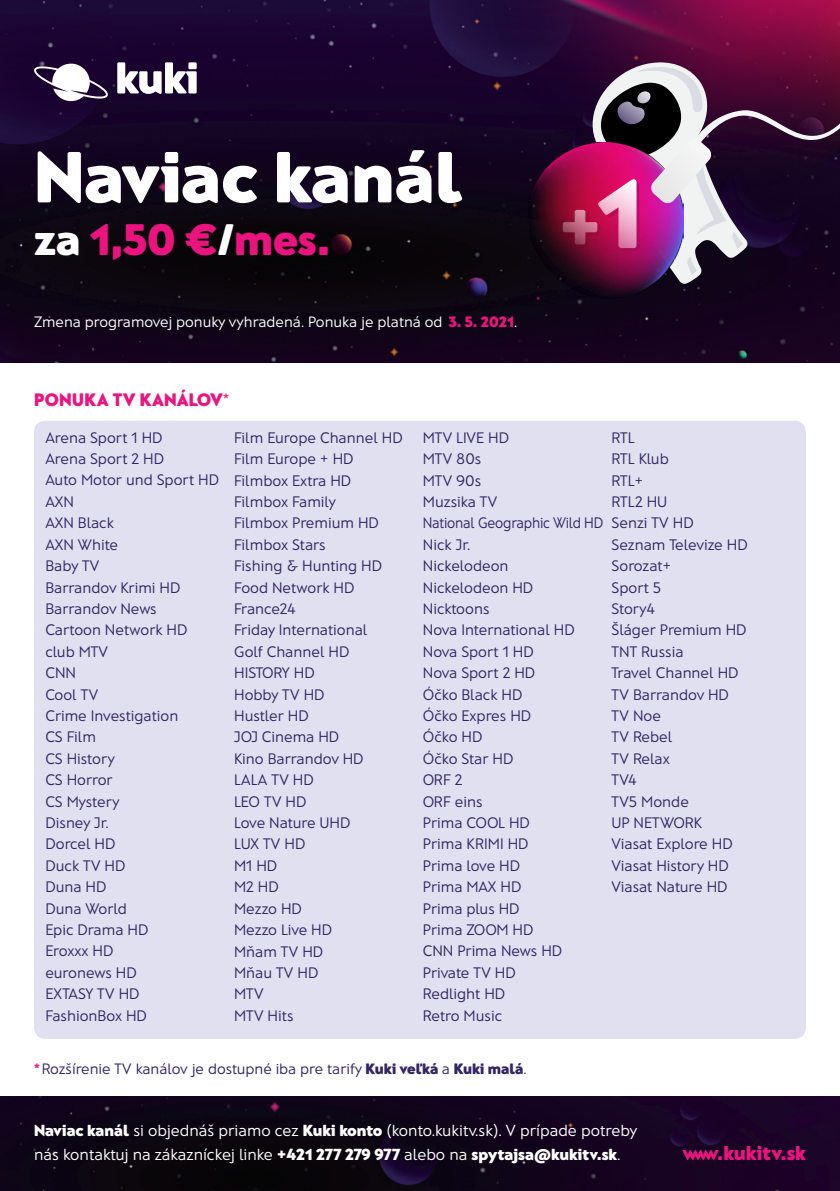
<style>
.page{position:relative;width:840px;height:1191px;background:#fff}
.page>*{position:absolute;margin:0;border:0;box-sizing:border-box;transform-origin:0 0}
.t1{font:800 72px "Franz Sans";letter-spacing:-.005em;color:#fff}
.t2{font:800 44px "Franz Sans";color:#eb147f}
.t3{font:800 20px "Franz Sans";color:#eb147f}
.t4{font:800 18px "Franz Sans";letter-spacing:.02em;color:#eb147f}
.t5{font:300 16px/24px "Franz Sans";color:#fff}
.t6{font:300 15.2px/21.4px "Franz Sans";color:#332664}
.t7{font:300 15px "Franz Sans";color:#332664}
.t8{font:300 15px "Franz Sans";color:#fff}
.s1{color:#fff}
.s2{font-weight:800;color:#eb147f}
.s3{font-weight:300}
.s4{font-weight:700;color:#eb147f}
.s5{font-weight:800}
</style>
<div class="page">
<img style="left:0;top:1096px;width:839px;height:95px">
<img style="left:0;top:0;width:839px;height:363px">
<img style="left:280px;top:0;width:559px;height:194px">
<div style="left:34px;top:421px;width:771px;height:617px;background:#e0e0f0;border-radius:11px"></div>
<img style="left:527px;top:142px;width:155px;height:156px">
<img style="left:562px;top:62px;width:277px;height:222px">
<svg style="left:34px;top:64px;width:74px;height:37px"></svg>
<svg style="left:117px;top:62px;width:79px;height:32px"></svg>
<h1 class="t1" style="left:34px;top:134px;width:429px">Naviac kanál</h1>
<h2 class="t2" style="left:34px;top:213px;width:297px"><span class="s1">za</span> 1,50 €<span class="s1">/</span>mes.</h2>
<p class="t8" style="left:34px;top:313px;width:484px">Zmena programovej ponuky vyhradená. Ponuka je platná od <span class="s2">3. 5. 2021</span>.</p>
<p class="t4" style="left:34px;top:388px;width:197px">Ponuka TV kanálov<span class="s3">*</span></p>
<p class="t6" style="left:45px;top:427px;width:175px">Arena Sport 1 HD<br>Arena Sport 2 HD<br>Auto Motor und Sport HD<br>AXN<br>AXN Black<br>AXN White<br>Baby TV<br>Barrandov Krimi HD<br>Barrandov News<br>Cartoon Network HD club MTV<br>CNN<br>Cool TV<br>Crime Investigation<br>CS Film<br>CS History<br>CS Horror<br>CS Mystery<br>Disney Jr.<br>Dorcel HD<br>Duck TV HD<br>Duna HD<br>Duna World<br>Epic Drama HD<br>Eroxxx HD<br>euronews HD<br>EXTASY TV HD<br>FashionBox HD</p>
<p class="t6" style="left:234px;top:427px;width:170px">Film Europe Channel HD<br>Film Europe + HD<br>Filmbox Extra HD<br>Filmbox Family<br>Filmbox Premium HD<br>Filmbox Stars<br>Fishing &amp; Hunting HD<br>Food Network HD<br>France24<br>Friday International<br>Golf Channel HD<br>HISTORY HD<br>Hobby TV HD<br>Hustler HD<br>JOJ Cinema HD<br>Kino Barrandov HD<br>LALA TV HD<br>LEO TV HD<br>Love Nature UHD<br>LUX TV HD<br>M1 HD<br>M2 HD<br>Mezzo HD<br>Mezzo Live HD<br>Mňam TV HD<br>Mňau TV HD<br>MTV<br>MTV Hits</p>
<p class="t6" style="left:422px;top:427px;width:182px">MTV LIVE HD<br>MTV 80s<br>MTV 90s<br>Muzsika TV<br>National Geographic Wild HD<br>Nick Jr.<br>Nickelodeon<br>Nickelodeon HD<br>Nicktoons<br>Nova International HD<br>Nova Sport 1 HD<br>Nova Sport 2 HD<br>Óčko Black HD<br>Óčko Expres HD<br>Óčko HD<br>Óčko Star HD<br>ORF 2<br>ORF eins<br>Prima COOL HD<br>Prima KRIMI HD<br>Prima love HD<br>Prima MAX HD<br>Prima plus HD<br>Prima ZOOM HD<br>CNN Prima News HD<br>Private TV HD<br>Redlight HD<br>Retro Music</p>
<p class="t6" style="left:611px;top:427px;width:138px">RTL<br>RTL Klub<br>RTL+<br>RTL2 HU<br>Senzi TV HD<br>Seznam Televize HD<br>Sorozat+<br>Sport 5<br>Story4<br>Šláger Premium HD<br>TNT Russia<br>Travel Channel HD<br>TV Barrandov HD<br>TV Noe<br>TV Rebel<br>TV Relax<br>TV4<br>TV5 Monde<br>UP NETWORK<br>Viasat Explore HD<br>Viasat History HD<br>Viasat Nature HD</p>
<p class="t7" style="left:34px;top:1060px;width:494px"><span class="s4">*</span> Rozšírenie TV kanálov je dostupné iba pre tarify <span class="s5">Kuki veľká</span> a <span class="s5">Kuki malá</span>.</p>
<p class="t5" style="left:34px;top:1118px;width:604px"><span class="s5">Naviac kanál</span> si objednáš priamo cez <span class="s5">Kuki konto</span> (konto.kukitv.sk). V prípade potreby nás kontaktuj na zákazníckej linke <span class="s5">+421 277 279 977</span> alebo na <span class="s5">spytajsa@kukitv.sk</span>.</p>
<h3 class="t3" style="left:682px;top:1140px;width:125px">www.kukitv.sk</h3>
</div>
